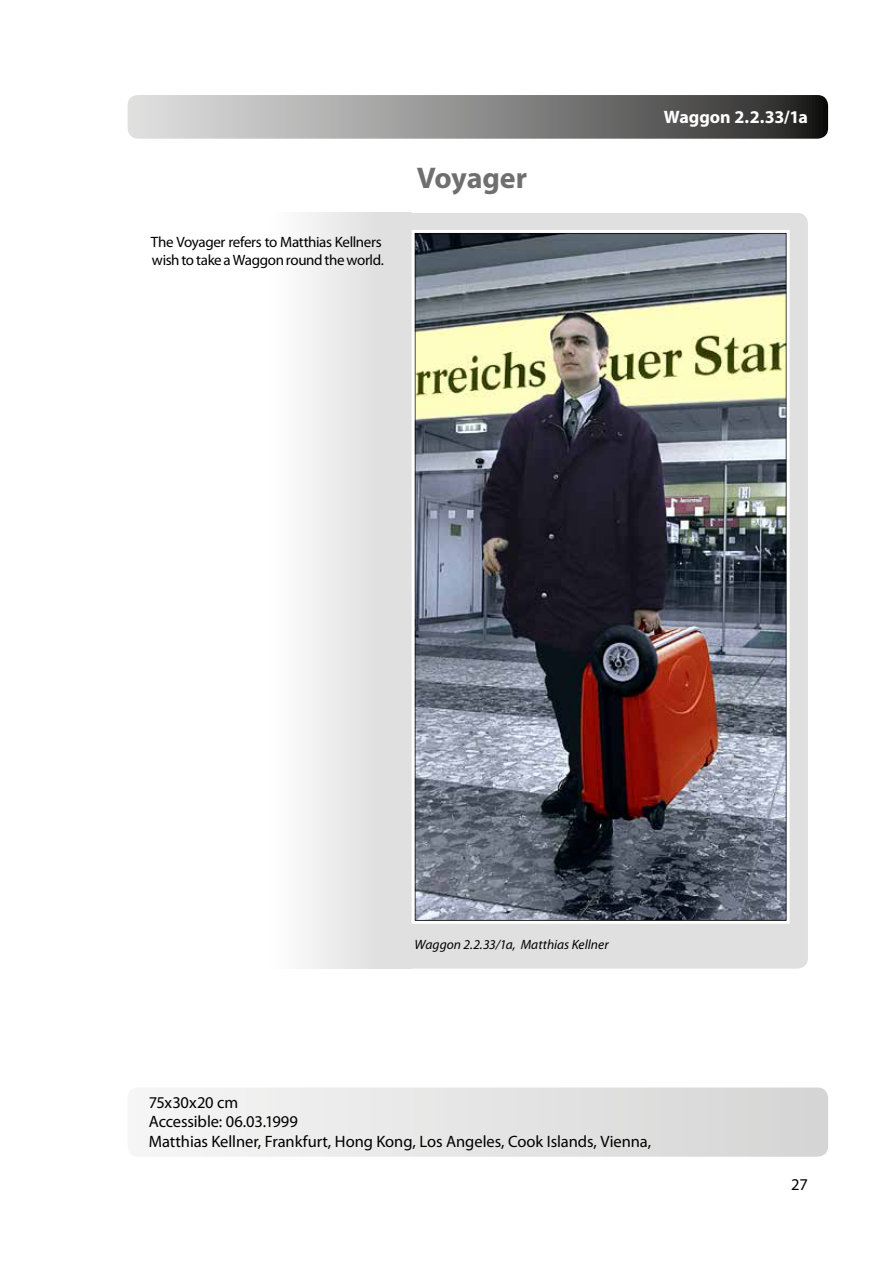
<style>
.page{position:relative;width:893px;height:1263px;background:#fff}
.page>*{position:absolute;margin:0;border:0;box-sizing:border-box;transform-origin:0 0}
.t1{font:700 30px "Myriad Pro";letter-spacing:-.005em;color:#706f6f}
.t2{font:700 18px "Myriad Pro";letter-spacing:-.005em;color:#fff}
.t3{font:16.5px/19.8px "Myriad Pro";letter-spacing:-.005em;color:#000}
.t4{font:15px/18px "Myriad Pro";letter-spacing:-.025em;color:#000}
.t5{font:italic 13.5px "Myriad Pro";color:#000}
</style>
<div class="page">
<svg style="left:128px;top:95px;width:700px;height:44px;background:#898888"></svg>
<div style="left:128px;top:1087px;width:700px;height:70px;background:linear-gradient(to right,#f6f6f6,#d5d5d5);border-radius:10px"></div>
<div style="left:401px;top:213px;width:407px;height:755px;background:#e0e0e0;border-radius:10px"></div>
<div style="left:268px;top:213px;width:144px;height:756px;background:linear-gradient(to right,#fefefe,#dbdbdb)"></div>
<img style="left:417px;top:235px;width:368px;height:684px">
<div style="left:412px;top:230px;width:378px;height:694px;border:3px solid #fff"></div>
<p class="t4" style="left:151px;top:233px;width:235px">The Voyager refers to Matthias Kellners wish to take a Waggon round the world.</p>
<h1 class="t1" style="left:417px;top:161px;width:112px">Voyager</h1>
<p class="t2" style="left:664px;top:107px;width:145px">Waggon 2.2.33/1a</p>
<p class="t5" style="left:415px;top:937px;width:196px">Waggon 2.2.33/1a, Matthias Kellner</p>
<p class="t3" style="left:149px;top:1092px;width:504px">75x30x20 cm<br>Accessible: 06.03.1999<br>Matthias Kellner, Frankfurt, Hong Kong, Los Angeles, Cook Islands, Vienna,</p>
<p class="t3" style="left:791px;top:1175px;width:18px">27</p>
</div>
